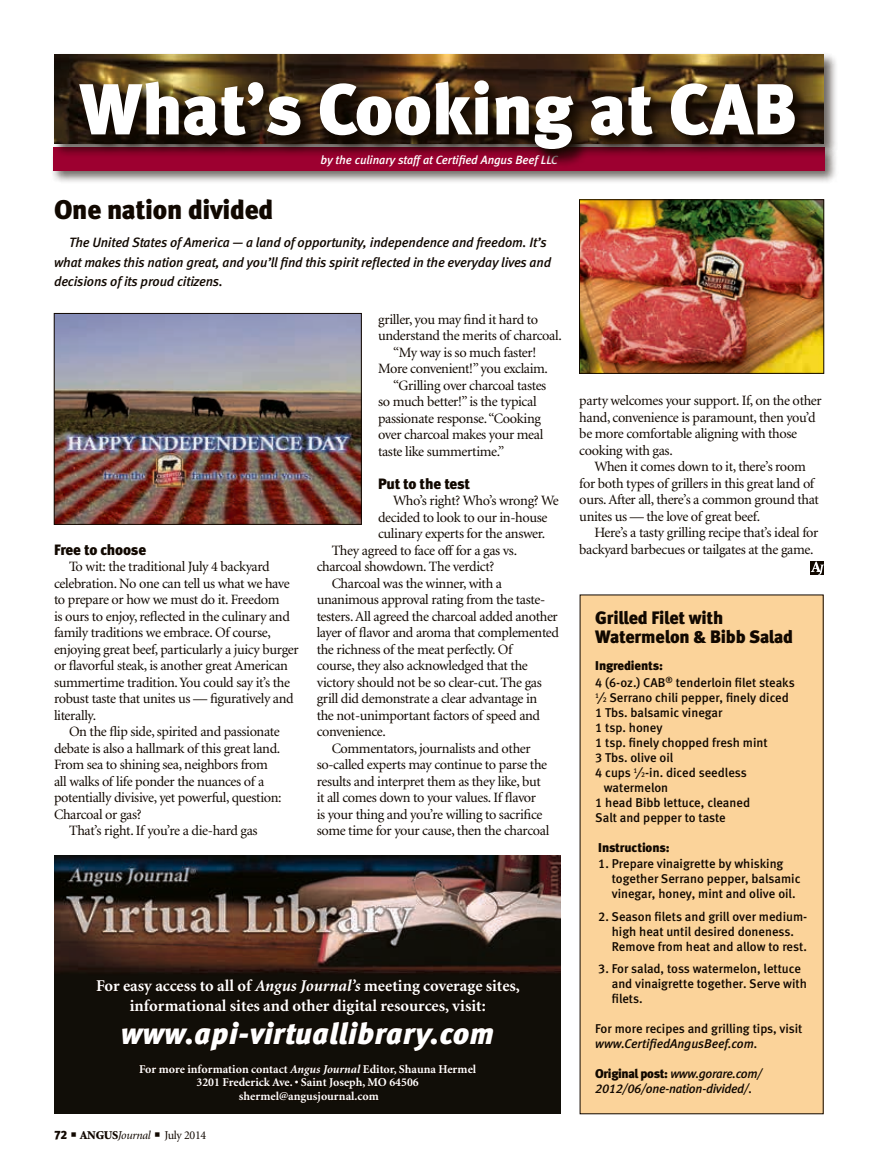
<style>
.page{position:relative;width:878px;height:1168px;background:#fff}
.page>*{position:absolute;margin:0;border:0;box-sizing:border-box;transform-origin:0 0}
.t1{font:72px "Meta Black LF";color:#fff}
.body_text{font:italic 30px "Meta Black LF";letter-spacing:.02em;color:#fff}
.column_headline{font:27px "Meta Black LF";letter-spacing:-.01em;color:#110800}
.table_headline{font:18px/19.5px "Meta Black LF";letter-spacing:-.01em;color:#110800}
.body_text-2{font:700 16.5px/19.5px "Minion";color:#fff;text-align:center}
.subhead{font:15px "Meta Black LF";letter-spacing:-.015em;color:#110800}
.body_text-3{font:14.25px/16.5px "Minion";letter-spacing:-.025em;color:#110800}
.column_intro{font:italic 13.5px/19.5px "Meta Medium LF";letter-spacing:-.01em;color:#110800}
.table_text{font:12.75px/15px "Meta Medium LF";color:#110800}
.t2{font:italic 12.75px/15px "Meta Medium LF";letter-spacing:-.025em;color:#110800}
.sidebar_text{font:12.75px "Meta Black LF";letter-spacing:-.01em;color:#110800}
.body_text-4{font:700 12px "Minion";color:#fff}
.byline{font:italic 12px "Meta Medium LF";letter-spacing:-.01em;color:#fff}
.t3{font:12px "Minion";letter-spacing:-.025em;color:#110800}
.s1{font-style:italic}
.s2{font-family:"Meta Black LF"}
.s3{font-weight:900}
.s4{font-size:7.05px}
.s5{font-family:"Meta Black LF";font-style:normal}
</style>
<div class="page">
<svg style="left:810px;top:561px;width:14px;height:14px"></svg>
<div style="left:50px;top:144px;width:788px;height:40px;background:#110800;opacity:.6"></div>
<div style="left:53px;top:147px;width:771px;height:24px;background:#9d0030"></div>
<div style="left:52px;top:52px;width:786px;height:106px;background:#110800;opacity:.6"></div>
<img style="left:54px;top:54px;width:769px;height:90px">
<div style="left:83px;top:83px;width:730px;height:85px;background:#110800;opacity:.6"></div>
<svg style="left:76px;top:77px;width:730px;height:84px;background:#3d1b13"></svg>
<div style="left:580px;top:595px;width:243px;height:519px;background:#fbd39a"></div>
<img style="left:56px;top:315px;width:303px;height:207px">
<div style="left:54px;top:313px;width:307px;height:211px;border:1px solid #110800"></div>
<img style="left:581px;top:202px;width:241px;height:170px">
<div style="left:579px;top:200px;width:245px;height:174px;border:1px solid #110800"></div>
<img style="left:54px;top:855px;width:506px;height:259px">
<div style="left:95px;top:965px;width:426px;height:149px;background:#110e08"></div>
<p class="t1" style="left:80px;top:66px;width:718px">What’s Cooking at CAB</p>
<p class="byline" style="left:320px;top:152px;width:239px">by the culinary staff at Certified Angus Beef LLC</p>
<p class="column_headline" style="left:54px;top:193px;width:221px">One nation divided</p>
<p class="column_intro" style="left:54px;top:232px;width:498px;text-indent:15px">The United States of America — a land of opportunity, independence and freedom. It’s what makes this nation great, and you’ll find this spirit reflected in the everyday lives and decisions of its proud citizens.</p>
<p class="subhead" style="left:54px;top:540px;width:94px">Free to choose</p>
<p class="body_text-3" style="left:54px;top:559px;width:246px;text-indent:15px">To wit: the traditional July 4 backyard celebration. No one can tell us what we have to prepare or how we must do it. Freedom<br>is ours to enjoy, reflected in the culinary and family traditions we embrace. Of course, enjoying great beef, particularly a juicy burger or flavorful steak, is another great American summertime tradition. You could say it’s the robust taste that unites us — figuratively and literally.</p>
<p class="body_text-3" style="left:54px;top:724px;width:229px;text-indent:15px">On the flip side, spirited and passionate debate is also a hallmark of this great land.<br>From sea to shining sea, neighbors from all walks of life ponder the nuances of a potentially divisive, yet powerful, question:<br>Charcoal or gas?</p>
<p class="body_text-3" style="left:69px;top:823px;width:190px">That’s right. If you’re a die-hard gas</p>
<p class="body_text-3" style="left:378px;top:312px;width:185px">griller, you may find it hard to understand the merits of charcoal.</p>
<p class="body_text-3" style="left:378px;top:345px;width:171px;text-align:center">“My way is so much faster!<br>More convenient!” you exclaim.</p>
<p class="body_text-3" style="left:378px;top:378px;width:170px;text-indent:15px">“Grilling over charcoal tastes so much better!” is the typical passionate response. “Cooking over charcoal makes your meal taste like summertime.”</p>
<p class="subhead" style="left:378px;top:475px;width:93px">Put to the test</p>
<p class="body_text-3" style="left:378px;top:493px;width:182px;text-indent:15px">Who’s right? Who’s wrong? We decided to look to our in-house culinary experts for the answer.</p>
<p class="body_text-3" style="left:316px;top:543px;width:202px;text-indent:15px">They agreed to face off for a gas vs. charcoal showdown. The verdict?</p>
<p class="body_text-3" style="left:316px;top:576px;width:244px;text-indent:15px">Charcoal was the winner, with a unanimous approval rating from the taste&shy;testers. All agreed the charcoal added another layer of flavor and aroma that complemented the richness of the meat perfectly. Of<br>course, they also acknowledged that the victory should not be so clear-cut. The gas grill did demonstrate a clear advantage in<br>the not-unimportant factors of speed and convenience.</p>
<p class="body_text-3" style="left:316px;top:741px;width:234px;text-indent:15px">Commentators, journalists and other so-called experts may continue to parse the results and interpret them as they like, but it all comes down to your values. If flavor<br>is your thing and you’re willing to sacrifice some time for your cause, then the charcoal</p>
<p class="body_text-2" style="left:96px;top:977px;width:425px">For easy access to all of <span class="s1">Angus Journal’s</span> meeting coverage sites, informational sites and other digital resources, visit:</p>
<p class="body_text" style="left:121px;top:1015px;width:374px">www.api-virtuallibrary.com</p>
<p class="body_text-4" style="left:139px;top:1063px;width:338px">For more information contact <span class="s1">Angus Journal</span> Editor, Shauna Hermel</p>
<p class="body_text-4" style="left:196px;top:1076px;width:224px">3201 Frederick Ave. • Saint Joseph, MO 64506</p>
<p class="body_text-4" style="left:239px;top:1090px;width:141px">shermel@angusjournal.com</p>
<p class="t3" style="left:54px;top:1129px;width:154px"><span class="s2">72</span> ■ <span class="s3">ANGUS</span><span class="s1">Journal</span> ■ July 2014</p>
<p class="body_text-3" style="left:579px;top:393px;width:244px">party welcomes your support. If, on the other hand, convenience is paramount, then you’d be more comfortable aligning with those cooking with gas.</p>
<p class="body_text-3" style="left:579px;top:459px;width:241px;text-indent:15px">When it comes down to it, there’s room for both types of grillers in this great land of ours. After all, there’s a common ground that unites us — the love of great beef.</p>
<p class="body_text-3" style="left:579px;top:525px;width:241px;text-indent:15px">Here’s a tasty grilling recipe that’s ideal for backyard barbecues or tailgates at the game.</p>
<p class="table_headline" style="left:595px;top:608px;width:199px">Grilled Filet with<br>Watermelon &amp; Bibb Salad</p>
<p class="sidebar_text" style="left:595px;top:658px;width:69px">Ingredients:</p>
<p class="table_text" style="left:595px;top:675px;width:201px">4 (6-oz.) CAB<sup>®</sup> tenderloin filet steaks</p>
<p class="table_text" style="left:595px;top:690px;width:195px"><sup>1</sup>⁄<span class="s4">2</span> Serrano chili pepper, finely diced</p>
<p class="table_text" style="left:595px;top:705px;width:129px">1 Tbs. balsamic vinegar</p>
<p class="table_text" style="left:595px;top:720px;width:69px">1 tsp. honey</p>
<p class="table_text" style="left:595px;top:735px;width:174px">1 tsp. finely chopped fresh mint</p>
<p class="table_text" style="left:595px;top:750px;width:80px">3 Tbs. olive oil</p>
<p class="table_text" style="left:604px;top:765px;width:144px;text-indent:-9px">4 cups <sup>1</sup>⁄<span class="s4">2</span>-in. diced seedless watermelon</p>
<p class="table_text" style="left:595px;top:795px;width:156px">1 head Bibb lettuce, cleaned</p>
<p class="table_text" style="left:595px;top:810px;width:132px">Salt and pepper to taste</p>
<p class="sidebar_text" style="left:598px;top:840px;width:73px">Instructions:</p>
<p class="table_text" style="left:611px;top:856px;width:190px;text-indent:-14px">1. Prepare vinaigrette by whisking together Serrano pepper, balsamic vinegar, honey, mint and olive oil.</p>
<p class="table_text" style="left:611px;top:909px;width:197px;text-indent:-14px">2. Season filets and grill over medium&shy;high heat until desired doneness.<br>Remove from heat and allow to rest.</p>
<p class="table_text" style="left:611px;top:961px;width:196px;text-indent:-14px">3. For salad, toss watermelon, lettuce and vinaigrette together. Serve with filets.</p>
<p class="table_text" style="left:595px;top:1021px;width:209px">For more recipes and grilling tips, visit <span class="s1">www.CertifiedAngusBeef.com.</span></p>
<p class="t2" style="left:595px;top:1066px;width:169px"><span class="s5">Original post:</span> www.gorare.com/<br>2012/06/one-nation-divided/.</p>
</div>
